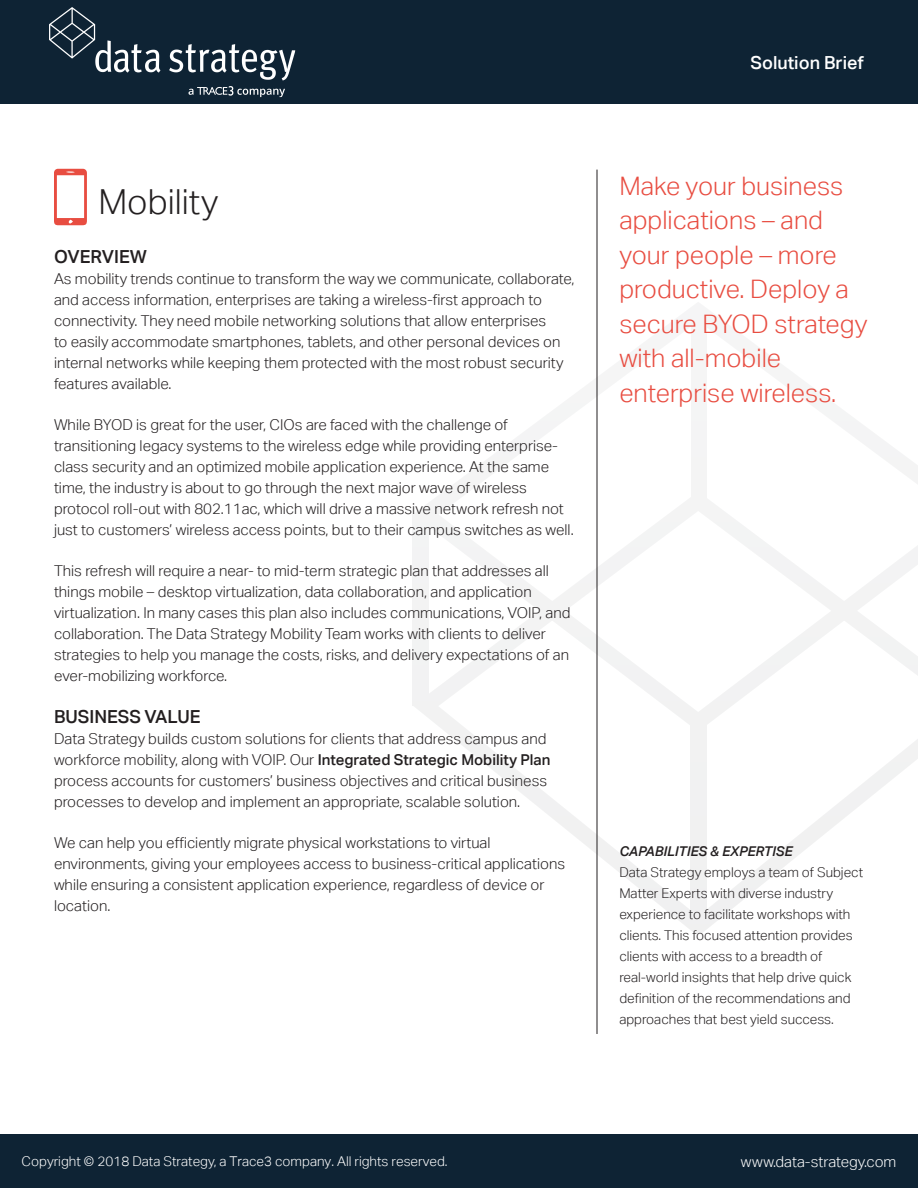
<style>
.page{position:relative;width:918px;height:1188px;background:#fff}
.page>*{position:absolute;margin:0;border:0;box-sizing:border-box;transform-origin:0 0}
.t1{font:300 34.5px "Aktiv Grotesk";color:#231f20}
.t2{font:300 25.5px/34.5px "Aktiv Grotesk";color:#e84d41}
.t3{font:500 18px "Aktiv Grotesk";color:#231f20}
.t4{font:500 18px "Aktiv Grotesk";color:#fff}
.t5{font:300 15px/21px "Aktiv Grotesk";color:#231f20}
.t6{font:300 15px "Aktiv Grotesk";color:#fff}
.t7{font:300 13.5px/21px "Aktiv Grotesk";color:#231f20}
.t8{font:300 13.5px "Aktiv Grotesk";color:#fff}
.s1{font-weight:500}
.s2{font-weight:500;font-style:italic}
</style>
<div class="page">
<div style="left:0;top:0;width:918px;height:104px;background:#0e2334"></div>
<div style="left:0;top:1134px;width:918px;height:54px;background:#0e2334"></div>
<svg style="left:446px;top:732px;width:472px;height:201px"></svg>
<svg style="left:414px;top:302px;width:504px;height:430px"></svg>
<div style="left:690px;top:722px;width:16px;height:205px;background:#f1f1f1"></div>
<div style="left:691px;top:312px;width:16px;height:190px;background:#f4f5f5"></div>
<div style="left:413px;top:514px;width:16px;height:192px;background:#f3f3f3"></div>
<hr style="left:597px;top:170px;width:1px;height:864px;background:#231f20">
<svg style="left:54px;top:169px;width:33px;height:56px"></svg>
<img style="left:49px;top:7px;width:246px;height:91px">
<p class="t1" style="left:98px;top:182px;width:121px">Mobility</p>
<p class="t3" style="left:54px;top:245px;width:94px">OVERVIEW</p>
<p class="t5" style="left:54px;top:268px;width:522px">As mobility trends continue to transform the way we communicate, collaborate, and access information, enterprises are taking a wireless-first approach to connectivity. They need mobile networking solutions that allow enterprises<br>to easily accommodate smartphones, tablets, and other personal devices on internal networks while keeping them protected with the most robust security features available.</p>
<p class="t5" style="left:54px;top:414px;width:521px">While BYOD is great for the user, CIOs are faced with the challenge of transitioning legacy systems to the wireless edge while providing enterprise&shy;class security and an optimized mobile application experience. At the same time, the industry is about to go through the next major wave of wireless protocol roll-out with 802.11ac, which will drive a massive network refresh not just to customers’ wireless access points, but to their campus switches as well.</p>
<p class="t5" style="left:54px;top:560px;width:518px">This refresh will require a near- to mid-term strategic plan that addresses all things mobile – desktop virtualization, data collaboration, and application virtualization. In many cases this plan also includes communications, VOIP, and collaboration. The Data Strategy Mobility Team works with clients to deliver strategies to help you manage the costs, risks, and delivery expectations of an ever-mobilizing workforce.</p>
<p class="t3" style="left:54px;top:705px;width:148px">BUSINESS VALUE</p>
<p class="t5" style="left:54px;top:728px;width:498px">Data Strategy builds custom solutions for clients that address campus and workforce mobility, along with VOIP. Our <span class="s1">Integrated Strategic Mobility Plan </span>process accounts for customers’ business objectives and critical business processes to develop and implement an appropriate, scalable solution.</p>
<p class="t5" style="left:54px;top:832px;width:513px">We can help you efficiently migrate physical workstations to virtual environments, giving your employees access to business-critical applications while ensuring a consistent application experience, regardless of device or location.</p>
<p class="t4" style="left:750px;top:52px;width:115px">Solution Brief</p>
<p class="t2" style="left:619px;top:169px;width:250px">Make your business applications – and your people – more productive. Deploy a secure BYOD strategy with all-mobile enterprise wireless.</p>
<p class="t7" style="left:619px;top:840px;width:245px"><span class="s2">CAPABILITIES &amp; EXPERTISE<br></span>Data Strategy employs a team of Subject Matter Experts with diverse industry experience to facilitate workshops with clients. This focused attention provides clients with access to a breadth of real-world insights that help drive quick definition of the recommendations and approaches that best yield success.</p>
<p class="t8" style="left:22px;top:1154px;width:427px">Copyright © 2018 Data Strategy, a Trace3 company. All rights reserved.</p>
<p class="t6" style="left:741px;top:1153px;width:157px">www.data-strategy.com</p>
</div>
